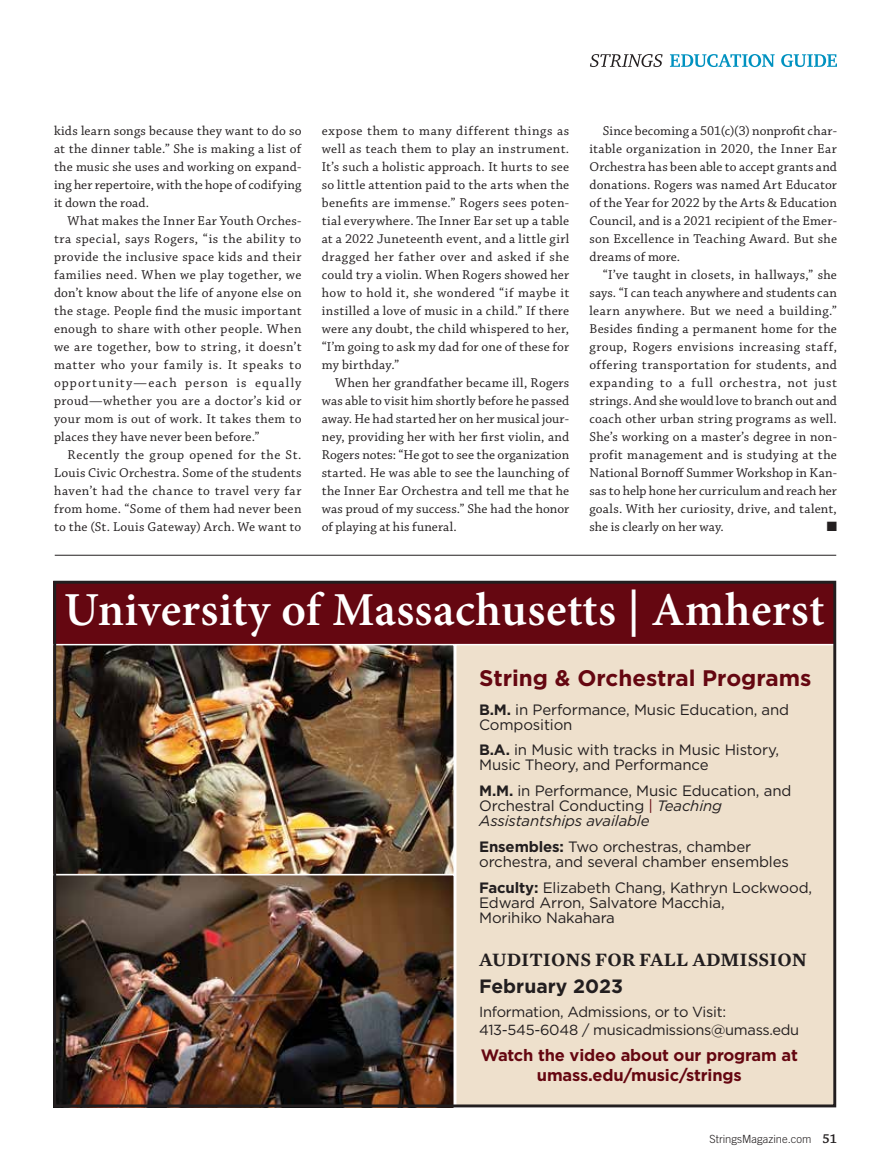
<style>
.page{position:relative;width:891px;height:1175px;background:#fff}
.page>*{position:absolute;margin:0;border:0;box-sizing:border-box;transform-origin:0 0}
.t1{font:600 47.25px "Minion Pro";letter-spacing:.01em;color:#fff}
.t2{font:700 22.5px "Gotham HTF";color:#650711}
.t3{font:600 19.2px "Mercury Text G1";color:#221e1f}
.t4{font:700 19.2px "Gotham HTF";color:#221e1f}
.t5{font:700 16.5px/19.8px "Gotham HTF";letter-spacing:-.01em;color:#650711;text-align:center}
.t6{font:15px/15px "Gotham HTF";letter-spacing:-.01em;color:#221e1f}
.t7{font:14.55px/17.5px "Gotham HTF";letter-spacing:-.02em;color:#221e1f}
.t8{font:13.5px/18px "Chaparral Pro";letter-spacing:.015em;color:#231f20;text-align:justify}
.t9{font:13.5px "Zapf Dingbats ITC";color:#231f20}
.t10{font:300 11.25px "Trade Gothic LT Std";color:#231f20}
.s1{font-weight:700}
.s2{color:#650711}
.s3{font-style:italic}
.s4{font-family:"Chaparral Pro";font-weight:600;font-size:13.5px}
</style>
<div class="page">
<hr style="left:55px;top:555px;width:781px;height:1px;background:#231f20">
<div style="left:53px;top:581px;width:783px;height:63px;background:#650711"></div>
<div style="left:456px;top:645px;width:376px;height:458px;background:#eee0cc"></div>
<img style="left:57px;top:645px;width:397px;height:229px">
<img style="left:57px;top:875px;width:397px;height:228px">
<div style="left:53px;top:580px;width:783px;height:527px;border:3px solid #221e1f"></div>
<svg style="left:670px;top:54px;width:167px;height:13px"></svg>
<svg style="left:590px;top:54px;width:73px;height:13px"></svg>
<p class="t8" style="left:54px;top:122px;width:249px">kids learn songs because they want to do so at the dinner table.” She is making a list of the music she uses and working on expand&shy;ing her repertoire, with the hope of codifying it down the road.</p>
<p class="t8" style="left:54px;top:212px;width:249px;text-indent:13px">What makes the Inner Ear Youth Orches&shy;tra special, says Rogers, “is the ability to provide the inclusive space kids and their families need. When we play together, we don’t know about the life of anyone else on the stage. People find the music important enough to share with other people. When we are together, bow to string, it doesn’t matter who your family is. It speaks to opportunity—each person is equally proud—whether you are a doctor’s kid or your mom is out of work. It takes them to places they have never been before.”</p>
<p class="t8" style="left:54px;top:446px;width:249px;text-indent:13px">Recently the group opened for the St.<br>Louis Civic Orchestra. Some of the students haven’t had the chance to travel very far from home. “Some of them had never been to the (St. Louis Gateway) Arch. We want to</p>
<p class="t8" style="left:322px;top:122px;width:249px">expose them to many different things as well as teach them to play an instrument.<br>It’s such a holistic approach. It hurts to see so little attention paid to the arts when the benefits are immense.” Rogers sees poten&shy;tial everywhere. The Inner Ear set up a table at a 2022 Juneteenth event, and a little girl dragged her father over and asked if she could try a violin. When Rogers showed her how to hold it, she wondered “if maybe it instilled a love of music in a child.” If there were any doubt, the child whispered to her, “I’m going to ask my dad for one of these for my birthday.”</p>
<p class="t8" style="left:322px;top:374px;width:249px;text-indent:14px">When her grandfather became ill, Rogers was able to visit him shortly before he passed away. He had started her on her musical jour&shy;ney, providing her with her first violin, and Rogers notes: “He got to see the organization started. He was able to see the launching of the Inner Ear Orchestra and tell me that he was proud of my success.” She had the honor of playing at his funeral.</p>
<p class="t8" style="left:589px;top:122px;width:249px;text-indent:14px">Since becoming a 501(c)(3) nonprofit char&shy;itable organization in 2020, the Inner Ear Orchestra has been able to accept grants and donations. Rogers was named Art Educator of the Year for 2022 by the Arts &amp; Education Council, and is a 2021 recipient of the Emer&shy;son Excellence in Teaching Award. But she dreams of more.</p>
<p class="t8" style="left:589px;top:266px;width:249px;text-indent:14px">“I’ve taught in closets, in hallways,” she says. “I can teach anywhere and students can learn anywhere. But we need a building.” Besides finding a permanent home for the group, Rogers envisions increasing staff, offering transportation for students, and expanding to a full orchestra, not just strings. And she would love to branch out and coach other urban string programs as well.<br>She’s working on a master’s degree in non&shy;profit management and is studying at the National Bornoff Summer Workshop in Kan&shy;sas to help hone her curriculum and reach her goals. With her curiosity, drive, and talent, she is clearly on her way.</p>
<p class="t9" style="left:827px;top:520px;width:12px">■</p>
<h1 class="t1" style="left:64px;top:577px;width:762px">University of Massachusetts | Amherst</h1>
<h2 class="t2" style="left:479px;top:665px;width:334px">String &amp; Orchestral Programs</h2>
<p class="t6" style="left:479px;top:701px;width:312px"><span class="s1">B.M.</span> in Performance, Music Education, and<br>Composition</p>
<p class="t6" style="left:479px;top:742px;width:302px"><span class="s1">B.A.</span> in Music with tracks in Music History,<br>Music Theory, and Performance</p>
<p class="t6" style="left:479px;top:783px;width:314px"><span class="s1">M.M.</span> in Performance, Music Education, and<br>Orchestral Conducting <span class="s2">|</span> <span class="s3">Teaching<br>Assistantships available</span></p>
<p class="t6" style="left:479px;top:839px;width:311px"><span class="s1">Ensembles:</span> Two orchestras, chamber orchestra, and several chamber ensembles</p>
<p class="t6" style="left:479px;top:879px;width:335px"><span class="s1">Faculty:</span> Elizabeth Chang, Kathryn Lockwood,<br>Edward Arron, Salvatore Macchia,<br>Morihiko Nakahara</p>
<h3 class="t3" style="left:479px;top:948px;width:329px">AUDITIONS FOR FALL ADMISSION</h3>
<h3 class="t4" style="left:479px;top:975px;width:145px">February 2023</h3>
<p class="t7" style="left:479px;top:1003px;width:322px">Information, Admissions, or to Visit:<br>413-545-6048 / musicadmissions@umass.edu</p>
<p class="t5" style="left:481px;top:1045px;width:319px">Watch the video about our program at umass.edu/music/strings</p>
<p class="t10" style="left:710px;top:1132px;width:129px">StringsMagazine.com <span class="s4">51</span></p>
</div>
